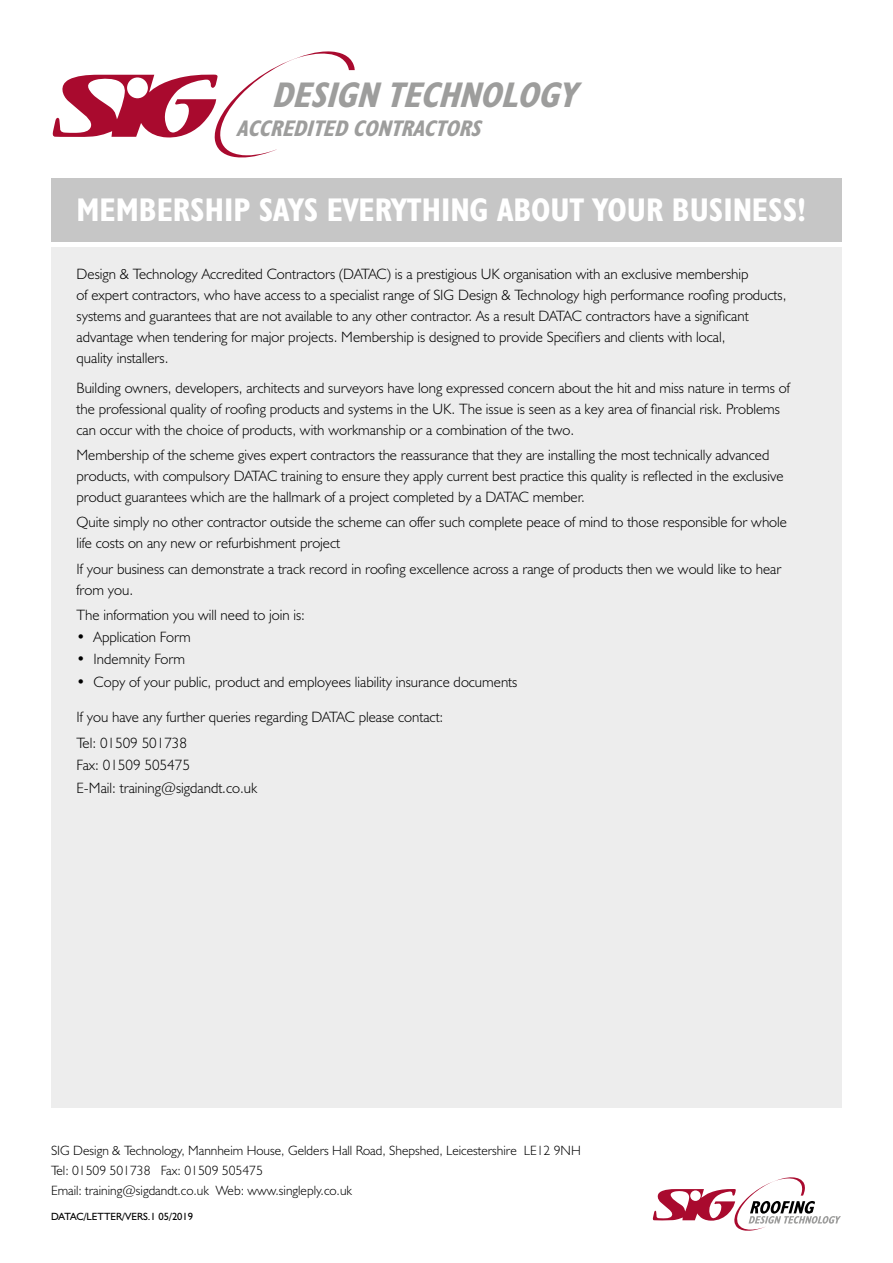
<style>
.page{position:relative;width:893px;height:1263px;background:#fff}
.page>*{position:absolute;margin:0;border:0;box-sizing:border-box;transform-origin:0 0}
.t1{font:italic 700 condensed 35.85px "Humanist 521 BT";color:#9d9d9c}
.t2{font:700 condensed 33px "Humanist 521 BT";color:#fff}
.t3{font:italic 700 condensed 22.65px "Humanist 521 BT";color:#9d9d9c}
.t4{font:300 15px/21px "Humanist 521 BT";color:#000}
.t5{font:300 13.5px/20.2px "Humanist 521 BT";color:#000}
.t6{font:10.5px "Humanist 521 BT";color:#000}
</style>
<div class="page">
<div style="left:51px;top:179px;width:791px;height:63px;background:#c6c6c6"></div>
<svg style="left:653px;top:1177px;width:188px;height:54px"></svg>
<div style="left:51px;top:247px;width:791px;height:861px;background:#ededed"></div>
<svg style="left:52px;top:51px;width:303px;height:107px"></svg>
<h1 class="t1" style="left:271px;top:73px;width:317px">DESIGNTECHNOLOGY</h1>
<h3 class="t3" style="left:236px;top:114px;width:253px">ACCREDITEDCONTRACTORS</h3>
<h2 class="t2" style="left:77px;top:189px;width:731px">MEMBERSHIP SAYS EVERYTHING ABOUT YOUR BUSINESS!</h2>
<p class="t4" style="left:77px;top:263px;width:711px">Design &amp; Technology Accredited Contractors (DATAC) is a prestigious UK organisation with an exclusive membership<br>of expert contractors, who have access to a specialist range of SIG Design &amp; Technology high performance roofing products, systems and guarantees that are not available to any other contractor. As a result DATAC contractors have a significant advantage when tendering for major projects. Membership is designed to provide Specifiers and clients with local,<br>quality installers.</p>
<p class="t4" style="left:77px;top:377px;width:715px">Building owners, developers, architects and surveyors have long expressed concern about the hit and miss nature in terms of the professional quality of roofing products and systems in the UK. The issue is seen as a key area of financial risk. Problems can occur with the choice of products, with workmanship or a combination of the two.</p>
<p class="t4" style="left:77px;top:444px;width:708px">Membership of the scheme gives expert contractors the reassurance that they are installing the most technically advanced products, with compulsory DATAC training to ensure they apply current best practice this quality is reflected in the exclusive product guarantees which are the hallmark of a project completed by a DATAC member.</p>
<p class="t4" style="left:77px;top:511px;width:712px">Quite simply no other contractor outside the scheme can offer such complete peace of mind to those responsible for whole life costs on any new or refurbishment project</p>
<p class="t4" style="left:77px;top:558px;width:706px">If your business can demonstrate a track record in roofing excellence across a range of products then we would like to hear from you.</p>
<p class="t4" style="left:77px;top:604px;width:230px">The information you will need to join is:</p>
<p class="t4" style="left:77px;top:626px;width:116px">• Application Form</p>
<p class="t4" style="left:77px;top:648px;width:110px">• Indemnity Form</p>
<p class="t4" style="left:77px;top:671px;width:442px">• Copy of your public, product and employees liability insurance documents</p>
<p class="t4" style="left:77px;top:703px;width:368px;line-height:26.5px">If you have any further queries regarding DATAC please contact:<br>Tel: 01509 501738</p>
<p class="t4" style="left:77px;top:754px;width:182px;line-height:22.2px">Fax: 01509 505475<br>E-Mail: training@sigdandt.co.uk</p>
<p class="t5" style="left:51px;top:1140px;width:531px">SIG Design &amp; Technology, Mannheim House, Gelders Hall Road, Shepshed, Leicestershire LE12 9NH<br>Tel: 01509 501738 Fax: 01509 505475<br>Email: training@sigdandt.co.uk Web: www.singleply.co.uk</p>
<p class="t6" style="left:51px;top:1210px;width:144px">DATAC/LETTER/VERS.1 05/2019</p>
</div>
